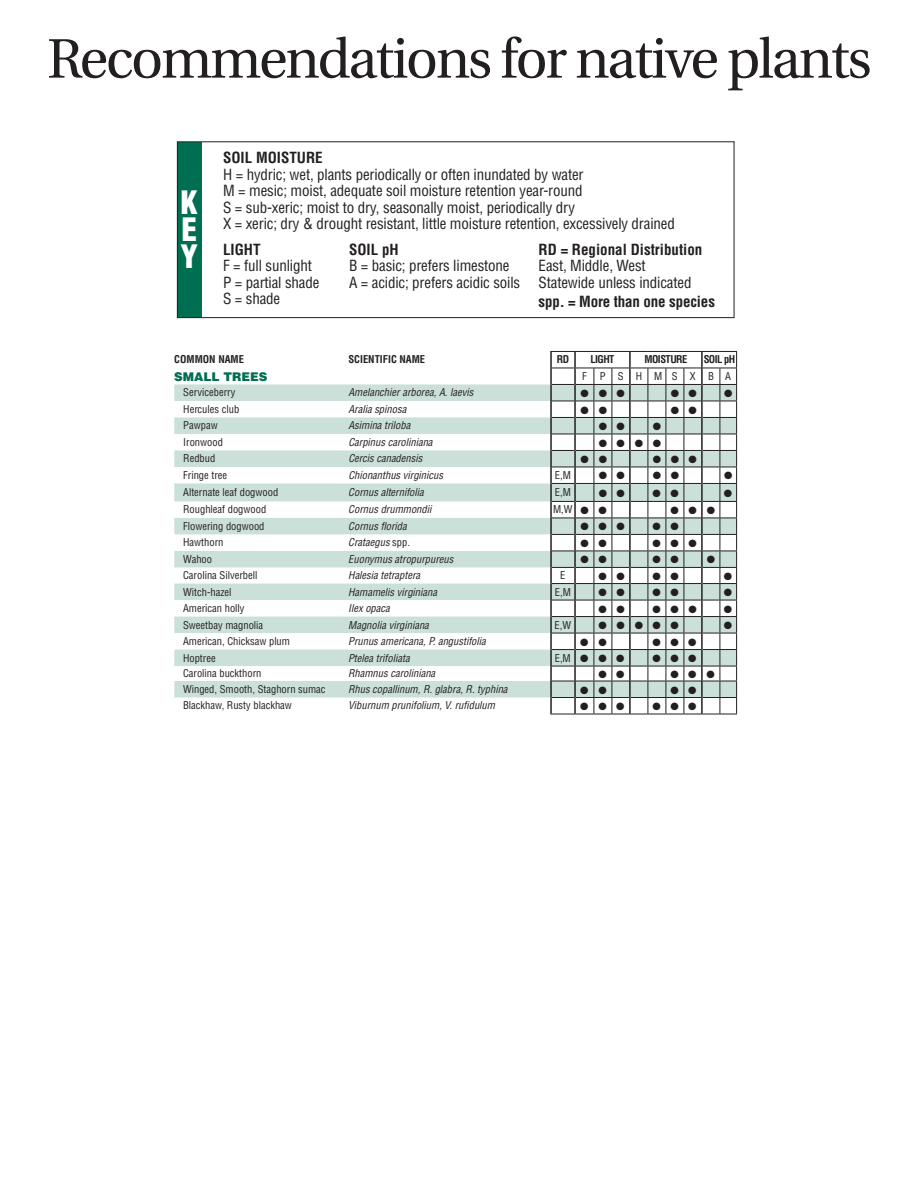
<style>
.page{position:relative;width:918px;height:1188px;background:#fff}
.page>*{position:absolute;margin:0;border:0;box-sizing:border-box;transform-origin:0 0}
.t1{font:55.5px "Utopia";letter-spacing:-.04em;color:#231f20}
.t2{font:900 condensed 31.5px/27px "Helvetica LT Std";color:#fff;text-align:justify}
.t3{font:condensed 15px/16.5px "Helvetica LT Std";letter-spacing:-.01em;color:#231f20}
.t4{font:700 condensed 15px "Helvetica LT Std";color:#231f20}
.t5{font:900 12px "Helvetica LT Std";color:#006e51}
.t6{font:italic condensed 10.5px "Helvetica LT Std";color:#231f20}
.t7{font:condensed 10.5px "Helvetica LT Std";color:#231f20}
.t8{font:10.5px "Zapf Dingbats";color:#231f20}
.t9{font:700 condensed 10.5px "Helvetica LT Std";color:#231f20}
.t10{font:condensed 10.5px "Helvetica LT Std";letter-spacing:1.14em;color:#231f20}
.t11{font:700 condensed 10.5px "Helvetica LT Std";letter-spacing:-.05em;color:#231f20}
.s1{font-style:normal}
</style>
<div class="page">
<svg style="left:174px;top:384px;width:376px;height:314px;fill:#cbe0d9"></svg>
<div style="left:177px;top:142px;width:25px;height:176px;background:#006e51"></div>
<div style="left:177px;top:141px;width:557px;height:177px;border:1px solid #231f20"></div>
<svg style="left:550px;top:351px;width:187px;height:364px"></svg>
<h1 class="t1" style="left:47px;top:28px;width:826px">Recommendations for native plants</h1>
<h2 class="t2" style="left:181px;top:189px;width:19px">K E Y</h2>
<h3 class="t4" style="left:223px;top:149px;width:101px">SOIL MOISTURE</h3>
<p class="t3" style="left:223px;top:166px;width:453px">H = hydric; wet, plants periodically or often inundated by water<br>M = mesic; moist, adequate soil moisture retention year-round<br>S = sub-xeric; moist to dry, seasonally moist, periodically dry<br>X = xeric; dry &amp; drought resistant, little moisture retention, excessively drained</p>
<h3 class="t4" style="left:223px;top:240px;width:39px">LIGHT</h3>
<h3 class="t3" style="left:223px;top:258px;width:98px">F = full sunlight<br>P = partial shade<br>S = shade</h3>
<h3 class="t4" style="left:349px;top:240px;width:51px">SOIL pH</h3>
<h3 class="t3" style="left:349px;top:258px;width:173px">B = basic; prefers limestone<br>A = acidic; prefers acidic soils</h3>
<h3 class="t4" style="left:539px;top:240px;width:165px">RD = Regional Distribution</h3>
<h3 class="t3" style="left:539px;top:258px;width:154px">East, Middle, West<br>Statewide unless indicated</h3>
<h3 class="t4" style="left:539px;top:293px;width:178px">spp. = More than one species</h3>
<p class="t9" style="left:174px;top:353px;width:71px">COMMON NAME</p>
<p class="t9" style="left:348px;top:353px;width:78px">SCIENTIFIC NAME</p>
<p class="t9" style="left:557px;top:353px;width:14px">RD</p>
<p class="t9" style="left:590px;top:353px;width:26px">LIGHT</p>
<p class="t11" style="left:644px;top:353px;width:44px">MOISTURE</p>
<p class="t9" style="left:704px;top:353px;width:33px">SOIL pH</p>
<p class="t5" style="left:174px;top:368px;width:95px">SMALL TREES</p>
<p class="t10" style="left:582px;top:370px;width:150px">FPSH MSXBA</p>
<p class="t7" style="left:183px;top:386px;width:54px">Serviceberry</p>
<p class="t6" style="left:348px;top:386px;width:127px">Amelanchier arborea, A. laevis</p>
<p class="t8" style="left:580px;top:388px;width:46px">●●●</p>
<p class="t8" style="left:724px;top:388px;width:10px">●</p>
<p class="t7" style="left:183px;top:403px;width:58px">Hercules club</p>
<p class="t6" style="left:348px;top:403px;width:60px">Aralia spinosa</p>
<p class="t7" style="left:183px;top:419px;width:36px">Pawpaw</p>
<p class="t6" style="left:348px;top:419px;width:64px">Asimina triloba</p>
<p class="t8" style="left:653px;top:421px;width:10px">●</p>
<p class="t7" style="left:183px;top:436px;width:41px">Ironwood</p>
<p class="t6" style="left:348px;top:436px;width:86px">Carpinus caroliniana</p>
<p class="t8" style="left:599px;top:438px;width:64px">●●●●</p>
<p class="t7" style="left:183px;top:452px;width:34px">Redbud</p>
<p class="t6" style="left:348px;top:452px;width:76px">Cercis canadensis</p>
<p class="t8" style="left:653px;top:454px;width:46px">●●●</p>
<p class="t7" style="left:183px;top:469px;width:46px">Fringe tree</p>
<p class="t6" style="left:348px;top:469px;width:96px">Chionanthus virginicus</p>
<p class="t7" style="left:555px;top:469px;width:18px">E,M</p>
<p class="t8" style="left:724px;top:471px;width:10px">●</p>
<p class="t7" style="left:183px;top:486px;width:97px">Alternate leaf dogwood</p>
<p class="t6" style="left:348px;top:486px;width:77px">Cornus alternifolia</p>
<p class="t7" style="left:555px;top:486px;width:18px">E,M</p>
<p class="t8" style="left:724px;top:488px;width:10px">●</p>
<p class="t7" style="left:183px;top:503px;width:85px">Roughleaf dogwood</p>
<p class="t6" style="left:348px;top:503px;width:85px">Cornus drummondii</p>
<p class="t7" style="left:553px;top:503px;width:55px">M,W ● ●</p>
<p class="t8" style="left:671px;top:505px;width:46px">●●●</p>
<p class="t7" style="left:183px;top:520px;width:83px">Flowering dogwood</p>
<p class="t6" style="left:348px;top:520px;width:60px">Cornus florida</p>
<p class="t8" style="left:580px;top:522px;width:46px">●●●</p>
<p class="t7" style="left:183px;top:536px;width:42px">Hawthorn</p>
<p class="t6" style="left:348px;top:536px;width:63px">Crataegus <span class="s1">spp.</span></p>
<p class="t8" style="left:653px;top:538px;width:46px">●●●</p>
<p class="t7" style="left:183px;top:553px;width:30px">Wahoo</p>
<p class="t6" style="left:348px;top:553px;width:107px">Euonymus atropurpureus</p>
<p class="t8" style="left:707px;top:555px;width:10px">●</p>
<p class="t7" style="left:183px;top:569px;width:76px">Carolina Silverbell</p>
<p class="t6" style="left:348px;top:569px;width:73px">Halesia tetraptera</p>
<p class="t7" style="left:560px;top:569px;width:7px">E</p>
<p class="t8" style="left:724px;top:571px;width:10px">●</p>
<p class="t7" style="left:183px;top:585px;width:50px">Witch-hazel</p>
<p class="t6" style="left:348px;top:585px;width:90px">Hamamelis virginiana</p>
<p class="t7" style="left:555px;top:585px;width:18px">E,M</p>
<p class="t8" style="left:724px;top:587px;width:10px">●</p>
<p class="t7" style="left:183px;top:602px;width:63px">American holly</p>
<p class="t6" style="left:348px;top:602px;width:43px">Ilex opaca</p>
<p class="t8" style="left:653px;top:604px;width:46px">●●●</p>
<p class="t8" style="left:724px;top:604px;width:10px">●</p>
<p class="t7" style="left:183px;top:618px;width:82px">Sweetbay magnolia</p>
<p class="t6" style="left:348px;top:618px;width:82px">Magnolia virginiana</p>
<p class="t7" style="left:554px;top:618px;width:18px">E,W</p>
<p class="t8" style="left:599px;top:620px;width:82px">●●●●●</p>
<p class="t8" style="left:724px;top:620px;width:10px">●</p>
<p class="t7" style="left:183px;top:635px;width:109px">American, Chicksaw plum</p>
<p class="t6" style="left:348px;top:635px;width:139px">Prunus americana, P. angustifolia</p>
<p class="t8" style="left:653px;top:637px;width:46px">●●●</p>
<p class="t7" style="left:183px;top:651px;width:34px">Hoptree</p>
<p class="t6" style="left:348px;top:651px;width:63px">Ptelea trifoliata</p>
<p class="t7" style="left:555px;top:651px;width:71px">E,M●●●</p>
<p class="t8" style="left:652px;top:653px;width:46px">●●●</p>
<p class="t7" style="left:183px;top:667px;width:80px">Carolina buckthorn</p>
<p class="t6" style="left:348px;top:667px;width:89px">Rhamnus caroliniana</p>
<p class="t8" style="left:670px;top:669px;width:46px">●●●</p>
<p class="t7" style="left:183px;top:683px;width:144px">Winged, Smooth, Staghorn sumac</p>
<p class="t6" style="left:348px;top:683px;width:161px">Rhus copallinum, R. glabra, R. typhina</p>
<p class="t7" style="left:183px;top:699px;width:110px">Blackhaw, Rusty blackhaw</p>
<p class="t6" style="left:348px;top:699px;width:148px">Viburnum prunifolium, V. rufidulum</p>
<p class="t8" style="left:580px;top:701px;width:46px">●●●</p>
<p class="t8" style="left:652px;top:701px;width:46px">●●●</p>
</div>
